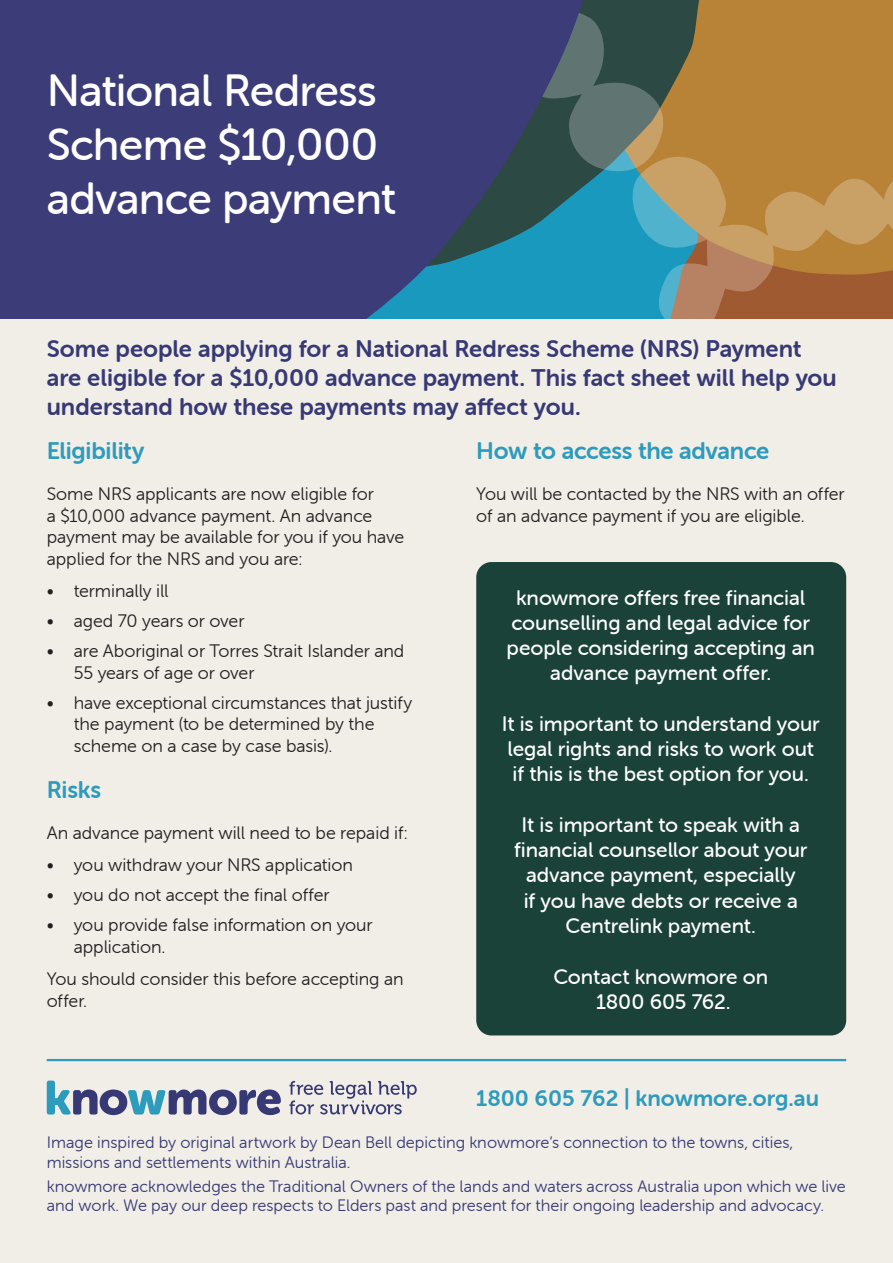
<style>
.page{position:relative;width:893px;height:1263px;background:#f1ede7}
.page>*{position:absolute;margin:0;border:0;box-sizing:border-box;transform-origin:0 0}
.t1{font:45px/54px "Museo Sans Rounded 500";letter-spacing:-.02em;color:#fff}
.Intro_text{font:24px/28.8px "Museo Sans Rounded 700";color:#373975}
.t2{font:24px "Museo Sans Rounded 700";letter-spacing:-.01em;color:#2d9bbc}
.Footer_tagline{font:22.5px "Museo Sans Rounded 700";color:#2d9bbc}
.t3{font:21px/25.2px "Museo Sans Rounded 500";letter-spacing:-.005em;color:#fff;text-align:center}
.Bullet{font:18px/21.6px "Museo Sans Rounded 300";letter-spacing:-.005em;color:#231f20}
.Footer_text{font:16.5px/19.8px "Museo Sans Rounded 300";color:#373975}
</style>
<div class="page">
<svg style="left:592px;top:3px;width:36px;height:174px;background:#496765"></svg>
<svg style="left:628px;top:0;width:265px;height:319px;background:#a2824d"></svg>
<svg style="left:0;top:0;width:592px;height:319px;background:#38457a"></svg>
<hr style="left:47px;top:1059px;width:799px;height:2px;background:#2d9bbc">
<svg style="left:47px;top:1080px;width:234px;height:35px"></svg>
<svg style="left:289px;top:1081px;width:128px;height:33px"></svg>
<div style="left:476px;top:562px;width:370px;height:473px;background:#1a4239;border-radius:15px"></div>
<h1 class="t1" style="left:47px;top:64px;width:332px">National Redress</h1>
<h1 class="t1" style="left:47px;top:118px;width:351px">Scheme $10,000 advance payment</h1>
<p class="Intro_text" style="left:47px;top:334px;width:792px">Some people applying for a National Redress Scheme (NRS) Payment are eligible for a $10,000 advance payment. This fact sheet will help you understand how these payments may affect you.</p>
<h2 class="t2" style="left:47px;top:437px;width:99px">Eligibility</h2>
<p class="Bullet" style="left:47px;top:483px;width:359px">Some NRS applicants are now eligible for<br>a $10,000 advance payment. An advance payment may be available for you if you have applied for the NRS and you are:</p>
<p class="Bullet" style="left:47px;top:580px;width:123px">• terminally ill</p>
<p class="Bullet" style="left:47px;top:610px;width:199px">• aged 70 years or over</p>
<p class="Bullet" style="left:74px;top:640px;width:332px;text-indent:-27px">• are Aboriginal or Torres Strait Islander and<br>55 years of age or over</p>
<p class="Bullet" style="left:74px;top:692px;width:340px;text-indent:-27px">• have exceptional circumstances that justify the payment (to be determined by the scheme on a case by case basis).</p>
<h2 class="t2" style="left:47px;top:776px;width:56px">Risks</h2>
<p class="Bullet" style="left:47px;top:822px;width:362px">An advance payment will need to be repaid if:</p>
<p class="Bullet" style="left:47px;top:854px;width:308px">• you withdraw your NRS application</p>
<p class="Bullet" style="left:47px;top:884px;width:284px">• you do not accept the final offer</p>
<p class="Bullet" style="left:74px;top:914px;width:300px;text-indent:-27px">• you provide false information on your application.</p>
<p class="Bullet" style="left:47px;top:968px;width:358px">You should consider this before accepting an offer.</p>
<h2 class="t2" style="left:476px;top:437px;width:295px">How to access the advance</h2>
<p class="Bullet" style="left:476px;top:483px;width:370px">You will be contacted by the NRS with an offer of an advance payment if you are eligible.</p>
<p class="t3" style="left:507px;top:585px;width:310px">knowmore offers free financial counselling and legal advice for people considering accepting an advance payment offer.</p>
<p class="t3" style="left:502px;top:711px;width:319px;text-align:left">It is important to understand your legal rights and risks to work out if this is the best option for you.</p>
<p class="t3" style="left:514px;top:812px;width:295px">It is important to speak with a financial counsellor about your advance payment, especially<br>if you have debts or receive a<br>Centrelink payment.</p>
<p class="t3" style="left:553px;top:964px;width:216px">Contact knowmore on<br>1800 605 762.</p>
<p class="Footer_tagline" style="left:476px;top:1086px;width:344px">1800 605 762 | knowmore.org.au</p>
<p class="Footer_text" style="left:47px;top:1132px;width:748px">Image inspired by original artwork by Dean Bell depicting knowmore’s connection to the towns, cities, missions and settlements within Australia.</p>
<p class="Footer_text" style="left:47px;top:1176px;width:801px">knowmore acknowledges the Traditional Owners of the lands and waters across Australia upon which we live and work. We pay our deep respects to Elders past and present for their ongoing leadership and advocacy.</p>
</div>
